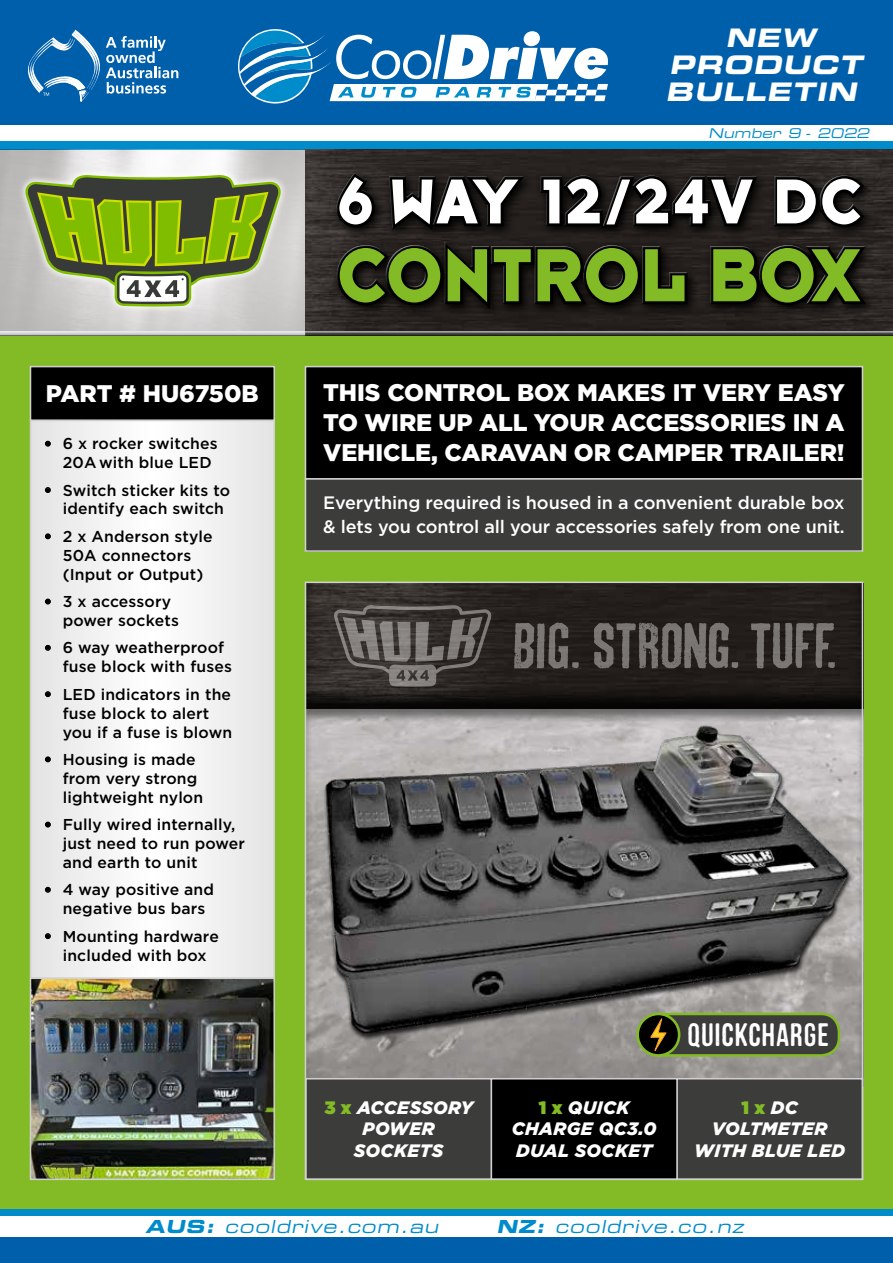
<style>
.page{position:relative;width:893px;height:1263px;background:#fff}
.page>*{position:absolute;margin:0;border:0;box-sizing:border-box;transform-origin:0 0}
.t1{font:78px "Typeface Six OT";color:#83bb26;scale:.95 1}
.t2{font:65.7px "Typeface Six OT";letter-spacing:.03em;color:#fff;scale:.95 1}
.t3{font:32.4px "Mocha Mattari";letter-spacing:.02em;color:#fff}
.t4{font:italic 25.5px/27px "Eurostile LT Std Bold Ex 2";color:#fff;text-align:center}
.t5{font:900 24px/30px "Gotham";letter-spacing:-.005em;color:#fff;text-align:justify}
.t6{font:500 18px/24px "Gotham";letter-spacing:-.01em;color:#fff}
.t7{font:italic 900 18px/21.6px "Gotham";letter-spacing:.02em;color:#fff;text-align:center}
.t8{font:italic 18px "Eurostile LT Std Ex 2";color:#008bcb}
.t9{font:500 15.75px/18.9px "Gotham";letter-spacing:.01em;color:#000}
.t10{font:italic 13.5px "Eurostile LT Std Ex 2";color:#008bcb}
.s1{font-style:normal;color:#83bb26}
.s2{font-family:"Eurostile LT Std Bold Ex 2"}
</style>
<div class="page">
<div style="left:0;top:332px;width:893px;height:878px;background:#83bb26"></div>
<div style="left:0;top:0;width:893px;height:124px;background:#005faa"></div>
<div style="left:0;top:141px;width:893px;height:9px;background:#008bcb"></div>
<div style="left:0;top:1237px;width:893px;height:26px;background:#005faa"></div>
<div style="left:0;top:1209px;width:893px;height:7px;background:#008bcb"></div>
<svg style="left:239px;top:29px;width:369px;height:75px"></svg>
<svg style="left:28px;top:30px;width:150px;height:72px"></svg>
<div style="left:31px;top:367px;width:243px;height:53px;background:#000"></div>
<div style="left:30px;top:366px;width:245px;height:55px;border:2px solid #d0d0d0"></div>
<div style="left:305px;top:367px;width:557px;height:112px;background:#000"></div>
<div style="left:305px;top:366px;width:558px;height:114px;border:2px solid #d0d0d0"></div>
<div style="left:305px;top:479px;width:557px;height:72px;background:#3c3c3b"></div>
<div style="left:305px;top:478px;width:558px;height:74px;border:2px solid #d0d0d0"></div>
<svg style="left:305px;top:150px;width:588px;height:180px;background:#2d2825"></svg>
<div style="left:331px;top:168px;width:546px;height:152px;background:#000;opacity:.9"></div>
<div style="left:335px;top:171px;width:532px;height:133px;background:#fff;opacity:.75"></div>
<div style="left:335px;top:176px;width:532px;height:134px;background:#000;opacity:.75"></div>
<div style="left:18px;top:168px;width:270px;height:146px;background:#fff;opacity:.8"></div>
<svg style="left:24px;top:175px;width:258px;height:132px;background:#8b9f52"></svg>
<div style="left:0;top:330px;width:893px;height:6px;background:#fff;opacity:.75"></div>
<div style="left:0;top:331px;width:893px;height:7px;background:#000;opacity:.75"></div>
<div style="left:304px;top:330px;width:589px;height:6px;background:#fff;opacity:.75"></div>
<div style="left:304px;top:331px;width:589px;height:7px;background:#000;opacity:.75"></div>
<div style="left:305px;top:707px;width:558px;height:380px;background:#000;opacity:.75"></div>
<div style="left:305px;top:581px;width:558px;height:128px;background:#000;opacity:.75"></div>
<img style="left:308px;top:707px;width:546px;height:341px">
<div style="left:677px;top:1079px;width:185px;height:100px;background:#3c3c3b"></div>
<div style="left:676px;top:1078px;width:187px;height:102px;border:2px solid #d0d0d0"></div>
<div style="left:306px;top:1079px;width:185px;height:100px;background:#3c3c3b"></div>
<div style="left:305px;top:1078px;width:187px;height:102px;border:2px solid #d0d0d0"></div>
<div style="left:640px;top:1014px;width:199px;height:41px;background:#3c3c3b;border-radius:18px"></div>
<div style="left:639px;top:1013px;width:201px;height:44px;border:3px solid #83bb26;border-radius:18px"></div>
<div style="left:638px;top:1014px;width:41px;height:41px;background:#000;border-radius:50%"></div>
<div style="left:636px;top:1013px;width:44px;height:44px;border:3px solid #83bb26;border-radius:50%"></div>
<svg style="left:649px;top:1017px;width:19px;height:42px"></svg>
<svg style="left:514px;top:623px;width:65px;height:45px;background:#514d4b"></svg>
<svg style="left:594px;top:623px;width:144px;height:45px;background:#534f4c"></svg>
<svg style="left:751px;top:623px;width:84px;height:45px;background:#4d4946"></svg>
<svg style="left:333px;top:605px;width:159px;height:82px;background:#54504d"></svg>
<div style="left:491px;top:1079px;width:186px;height:100px;background:#000"></div>
<div style="left:491px;top:1078px;width:187px;height:102px;border:2px solid #d0d0d0"></div>
<div style="left:31px;top:420px;width:243px;height:558px;background:linear-gradient(to right,#f1f1f1,#f2f2f2)"></div>
<svg style="left:45px;top:441px;width:6px;height:6px"></svg>
<svg style="left:45px;top:487px;width:6px;height:6px"></svg>
<svg style="left:45px;top:533px;width:6px;height:6px"></svg>
<svg style="left:45px;top:598px;width:6px;height:6px"></svg>
<svg style="left:45px;top:645px;width:6px;height:6px"></svg>
<svg style="left:45px;top:691px;width:6px;height:6px"></svg>
<svg style="left:45px;top:756px;width:6px;height:6px"></svg>
<svg style="left:45px;top:822px;width:6px;height:5px"></svg>
<svg style="left:45px;top:887px;width:6px;height:6px"></svg>
<svg style="left:45px;top:933px;width:6px;height:6px"></svg>
<div style="left:30px;top:420px;width:245px;height:559px;border:2px solid #d0d0d0"></div>
<img style="left:33px;top:980px;width:239px;height:197px">
<div style="left:30px;top:977px;width:245px;height:203px;border:2px solid #d0d0d0"></div>
<div style="left:305px;top:582px;width:558px;height:598px;border:2px solid #d0d0d0"></div>
<h3 class="t4" style="left:666px;top:24px;width:204px">NEW<br>PRODUCT<br>BULLETIN</h3>
<p class="t10" style="left:709px;top:123px;width:166px">Number 9 - 2022</p>
<h2 class="t2" style="left:337px;top:161px;width:553px">6 WAY 12/24V DC</h2>
<h1 class="t1" style="left:337px;top:227px;width:552px">CONTROL BOX</h1>
<h3 class="t5" style="left:46px;top:378px;width:214px">PART # HU6750B</h3>
<h3 class="t5" style="left:323px;top:377px;width:523px">THIS CONTROL BOX MAKES IT VERY EASY TO WIRE UP ALL YOUR ACCESSORIES IN A VEHICLE, CARAVAN OR CAMPER TRAILER!</h3>
<p class="t6" style="left:323px;top:491px;width:523px">Everything required is housed in a convenient durable box &amp; lets you control all your accessories safely from one unit.</p>
<p class="t9" style="left:63px;top:434px;width:156px;text-indent:-19px">• 6 x rocker switches<br>20A with blue LED</p>
<p class="t9" style="left:63px;top:480px;width:169px;text-indent:-19px">• Switch sticker kits to identify each switch</p>
<p class="t9" style="left:44px;top:527px;width:170px;text-align:center">• 2 x Anderson style<br>50A connectors (Input or Output)</p>
<p class="t9" style="left:63px;top:592px;width:118px;text-indent:-19px">• 3 x accessory power sockets</p>
<p class="t9" style="left:63px;top:638px;width:171px;text-indent:-19px">• 6 way weatherproof fuse block with fuses</p>
<p class="t9" style="left:63px;top:684px;width:171px;text-indent:-19px">• LED indicators in the fuse block to alert you if a fuse is blown</p>
<p class="t9" style="left:63px;top:750px;width:142px;text-indent:-19px">• Housing is made from very strong lightweight nylon</p>
<p class="t9" style="left:63px;top:815px;width:184px;text-indent:-19px">• Fully wired internally, just need to run power and earth to unit</p>
<p class="t9" style="left:63px;top:880px;width:153px;text-indent:-19px">• 4 way positive and negative bus bars</p>
<p class="t9" style="left:44px;top:926px;width:176px;text-align:center">• Mounting hardware included with box</p>
<p class="t7" style="left:324px;top:1096px;width:150px"><span class="s1">3 x</span> ACCESSORY<br>POWER<br>SOCKETS</p>
<p class="t7" style="left:512px;top:1096px;width:146px"><span class="s1">1 x</span> QUICK<br>CHARGE QC3.0<br>DUAL SOCKET</p>
<h3 class="t3" style="left:687px;top:1017px;width:143px">QUICKCHARGE</h3>
<p class="t7" style="left:694px;top:1096px;width:152px"><span class="s1">1 x</span> DC<br>VOLTMETER<br>WITH BLUE LED</p>
<p class="t8" style="left:145px;top:1215px;width:299px"><span class="s2">AUS:</span> cooldrive.com.au</p>
<p class="t8" style="left:497px;top:1215px;width:253px"><span class="s2">NZ:</span> cooldrive.co.nz</p>
</div>
